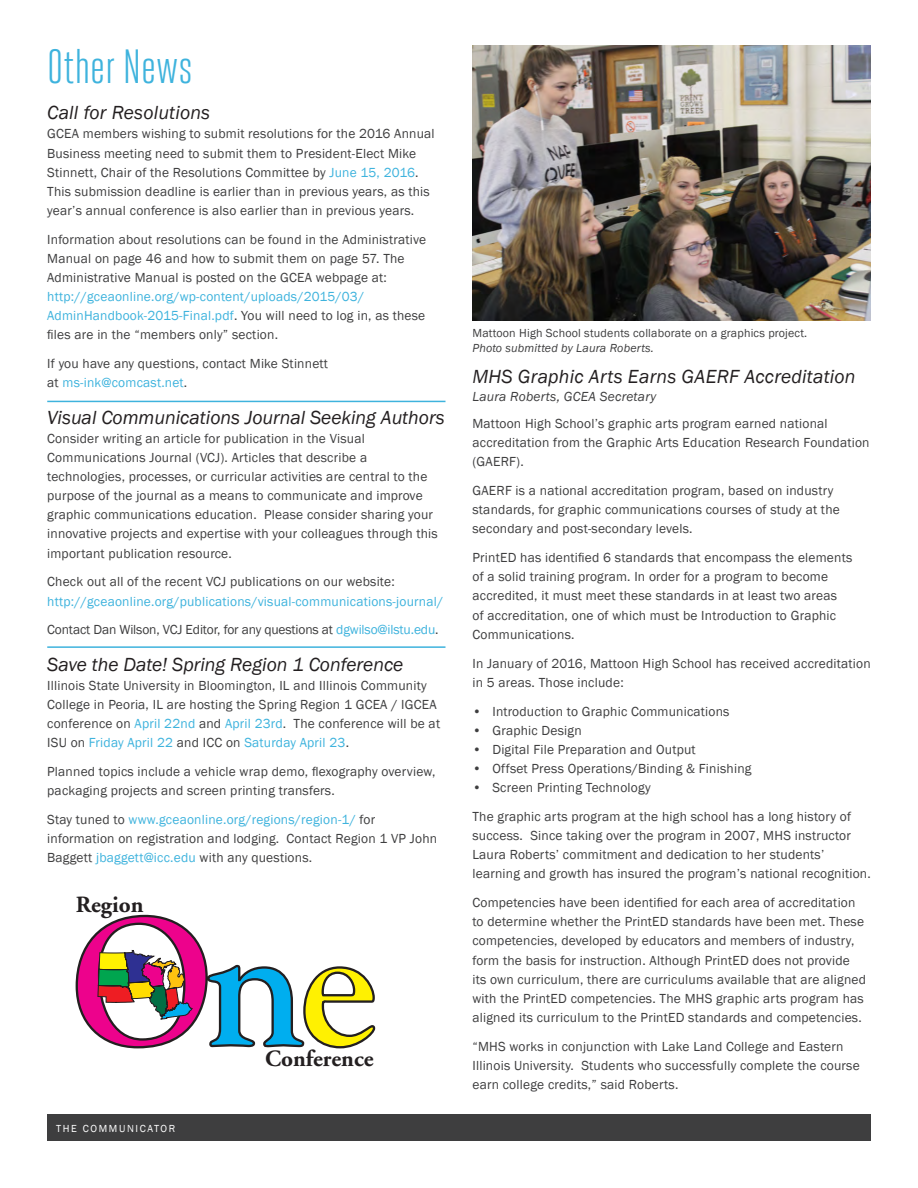
<style>
.page{position:relative;width:918px;height:1188px;background:#fff}
.page>*{position:absolute;margin:0;border:0;box-sizing:border-box;transform-origin:0 0}
.t1{font:48px "Heroic Condensed";color:#3eb3dd}
.t2{font:700 23.25px "Adobe Garamond";color:#231f20}
.t3{font:italic 19.5px "Franklin Gothic";color:#231f20}
.t4{font:13.5px/19.2px "Franklin Gothic";letter-spacing:.015em;color:#3e3e3f}
.t5{font:13.5px/19.2px "Franklin Gothic";letter-spacing:.015em;color:#3eb3dd}
.t6{font:13.5px "Franklin Gothic";letter-spacing:-.01em;color:#3e3e3f}
.t7{font:12px/15px "Franklin Gothic";letter-spacing:.015em;color:#3e3e3f}
.t8{font:10.5px "Franklin Gothic";letter-spacing:.155em;color:#fff}
.s1{color:#3eb3dd}
.s2{color:#3e3e3f}
.s3{font-style:italic}
</style>
<div class="page">
<div style="left:47px;top:1115px;width:824px;height:26px;background:#3e3e3f"></div>
<img style="left:472px;top:46px;width:399px;height:275px">
<hr style="left:47px;top:401px;width:399px;height:1px;background:#3eb3dd">
<hr style="left:47px;top:646px;width:399px;height:2px;background:#3eb3dd">
<svg style="left:76px;top:914px;width:299px;height:135px"></svg>
<p class="t1" style="left:47px;top:40px;width:147px">Other News</p>
<p class="t3" style="left:47px;top:101px;width:165px">Call for Resolutions</p>
<p class="t4" style="left:47px;top:125px;width:389px">GCEA members wishing to submit resolutions for the 2016 Annual Business meeting need to submit them to President-Elect Mike Stinnett, Chair of the Resolutions Committee by <span class="s1">June 15, 2016</span>.<br>This submission deadline is earlier than in previous years, as this year’s annual conference is also earlier than in previous years.</p>
<p class="t4" style="left:47px;top:230px;width:380px">Information about resolutions can be found in the Administrative Manual on page 46 and how to submit them on page 57. The Administrative Manual is posted on the GCEA webpage at: <span class="s1">http://gceaonline.org/wp-content/uploads/2015/03/ AdminHandbook-2015-Final.pdf</span>. You will need to log in, as these files are in the “members only” section.</p>
<p class="t4" style="left:47px;top:354px;width:282px">If you have any questions, contact Mike Stinnett at <span class="s1">ms-ink@comcast.net</span>.</p>
<p class="t3" style="left:47px;top:405px;width:399px">Visual Communications Journal Seeking Authors</p>
<p class="t4" style="left:47px;top:429px;width:392px">Consider writing an article for publication in the Visual Communications Journal (VCJ). Articles that describe a technologies, processes, or curricular activities are central to the purpose of the journal as a means to communicate and improve graphic communications education. Please consider sharing your innovative projects and expertise with your colleagues through this important publication resource.</p>
<p class="t5" style="left:47px;top:573px;width:397px"><span class="s2">Check out all of the recent VCJ publications on our website: </span>http://gceaonline.org/publications/visual-communications-journal/</p>
<p class="t6" style="left:47px;top:621px;width:393px">Contact Dan Wilson, VCJ Editor, for any questions at <span class="s1">dgwilso@ilstu.edu</span>.</p>
<p class="t3" style="left:47px;top:652px;width:358px">Save the Date! Spring Region 1 Conference</p>
<p class="t4" style="left:47px;top:676px;width:394px">Illinois State University in Bloomington, IL and Illinois Community College in Peoria, IL are hosting the Spring Region 1 GCEA / IGCEA conference on <span class="s1">April 22nd</span> and <span class="s1">April 23rd</span>. The conference will be at ISU on <span class="s1">Friday April 22</span> and ICC on <span class="s1">Saturday April 23</span>.</p>
<p class="t4" style="left:47px;top:762px;width:390px">Planned topics include a vehicle wrap demo, flexography overview, packaging projects and screen printing transfers.</p>
<p class="t4" style="left:47px;top:810px;width:391px">Stay tuned to <span class="s1">www.gceaonline.org/regions/region-1/</span> for information on registration and lodging. Contact Region 1 VP John<br>Baggett <span class="s1">jbaggett@icc.edu</span> with any questions.</p>
<p class="t2" style="left:76px;top:892px;width:69px">Region</p>
<p class="t8" style="left:56px;top:1122px;width:121px">THE COMMUNICATOR</p>
<p class="t2" style="left:265px;top:1046px;width:110px">Conference</p>
<p class="t7" style="left:472px;top:325px;width:336px">Mattoon High School students collaborate on a graphics project.<br><span class="s3">Photo submitted by Laura Roberts.</span></p>
<p class="t3" style="left:472px;top:364px;width:385px">MHS Graphic Arts Earns GAERF Accreditation</p>
<p class="t4" style="left:472px;top:383px;width:357px;line-height:27px"><span class="s3">Laura Roberts, GCEA Secretary<br></span>Mattoon High School’s graphic arts program earned national</p>
<p class="t4" style="left:472px;top:433px;width:399px">accreditation from the Graphic Arts Education Research Foundation (GAERF).</p>
<p class="t4" style="left:472px;top:481px;width:369px">GAERF is a national accreditation program, based on industry standards, for graphic communications courses of study at the secondary and post-secondary levels.</p>
<p class="t4" style="left:472px;top:548px;width:381px">PrintED has identified 6 standards that encompass the elements of a solid training program. In order for a program to become accredited, it must meet these standards in at least two areas<br>of accreditation, one of which must be Introduction to Graphic Communications.</p>
<p class="t4" style="left:472px;top:654px;width:400px">In January of 2016, Mattoon High School has received accreditation in 5 areas. Those include:</p>
<p class="t4" style="left:472px;top:702px;width:259px">• Introduction to Graphic Communications</p>
<p class="t4" style="left:472px;top:721px;width:111px">• Graphic Design</p>
<p class="t4" style="left:472px;top:740px;width:225px">• Digital File Preparation and Output</p>
<p class="t4" style="left:472px;top:759px;width:281px">• Offset Press Operations/Binding &amp; Finishing</p>
<p class="t4" style="left:472px;top:778px;width:180px">• Screen Printing Technology</p>
<p class="t4" style="left:472px;top:807px;width:400px">The graphic arts program at the high school has a long history of success. Since taking over the program in 2007, MHS instructor Laura Roberts’ commitment and dedication to her students’ learning and growth has insured the program’s national recognition.</p>
<p class="t4" style="left:472px;top:893px;width:395px">Competencies have been identified for each area of accreditation to determine whether the PrintED standards have been met. These competencies, developed by educators and members of industry, form the basis for instruction. Although PrintED does not provide its own curriculum, there are curriculums available that are aligned with the PrintED competencies. The MHS graphic arts program has aligned its curriculum to the PrintED standards and competencies.</p>
<p class="t4" style="left:472px;top:1037px;width:389px">“MHS works in conjunction with Lake Land College and Eastern<br>Illinois University. Students who successfully complete the course earn college credits,” said Roberts.</p>
</div>
